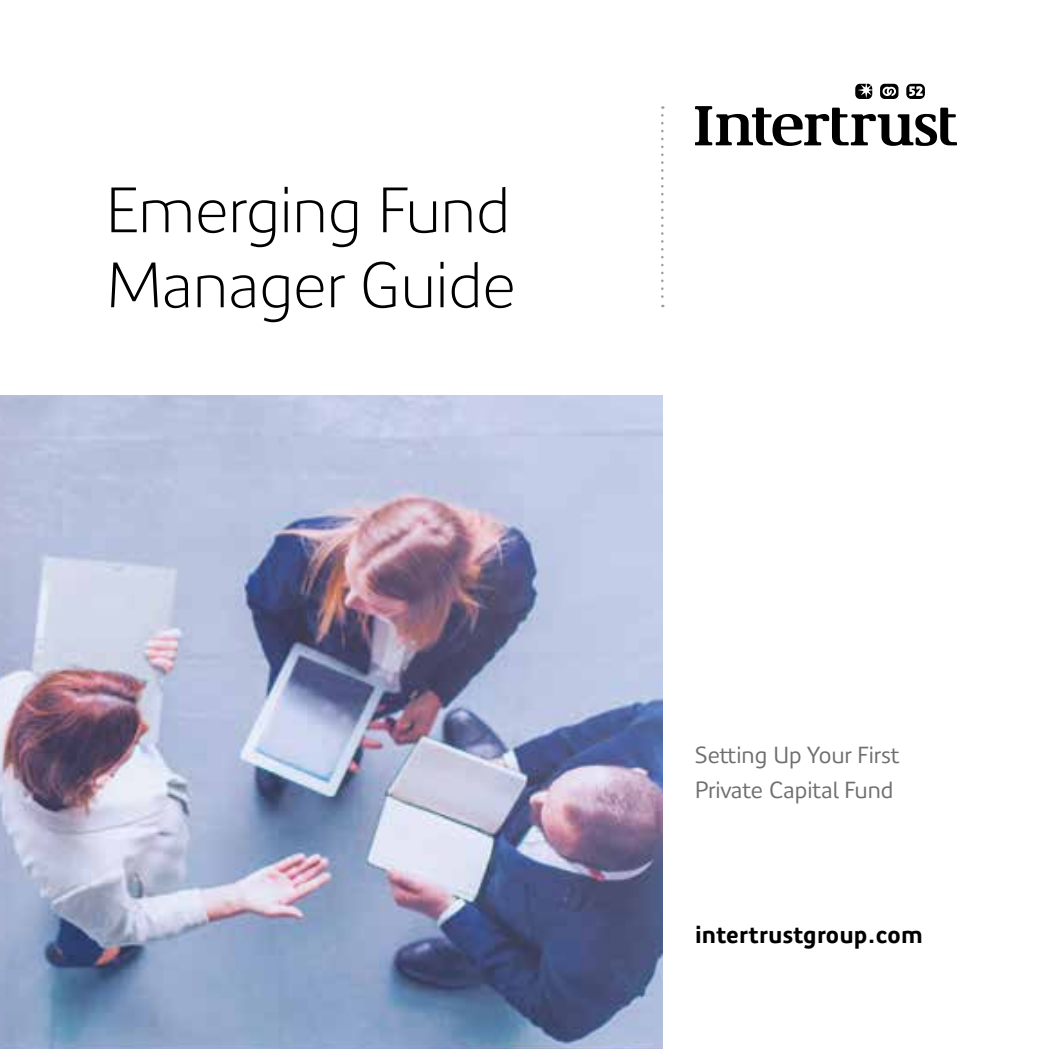
<style>
.page{position:relative;width:1063px;height:1049px;background:#fff}
.page>*{position:absolute;margin:0;border:0;box-sizing:border-box;transform-origin:0 0}
.t1{font:300 62.5px/75px "Precious Sans Two";color:#000}
.t2{font:700 23.75px "Precious Sans Two";letter-spacing:.01em;color:#000}
.t3{font:500 22.75px/35px "Precious Sans Two";color:#706f6f}
</style>
<div class="page">
<svg style="left:695px;top:106px;width:262px;height:40px"></svg>
<svg style="left:906px;top:84px;width:19px;height:15px"></svg>
<svg style="left:855px;top:84px;width:17px;height:15px"></svg>
<svg style="left:880px;top:84px;width:18px;height:15px"></svg>
<svg style="left:661px;top:115px;width:3px;height:192px"></svg>
<img style="left:0;top:396px;width:662px;height:653px">
<h1 class="t1" style="left:106px;top:173px;width:411px">Emerging Fund<br>Manager Guide</h1>
<p class="t3" style="left:695px;top:737px;width:206px">Setting Up Your First<br>Private Capital Fund</p>
<p class="t2" style="left:695px;top:918px;width:229px">intertrustgroup.com</p>
</div>
